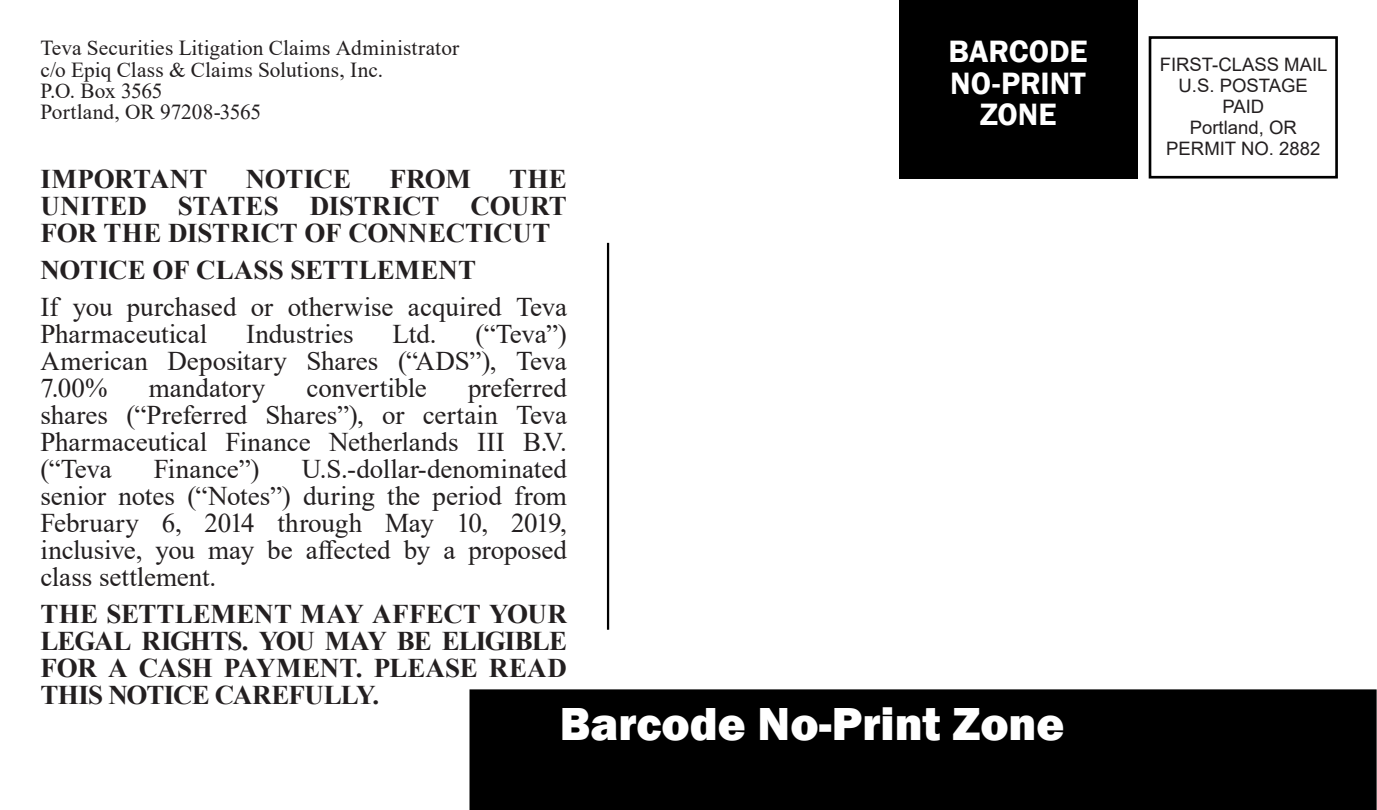
<style>
.page{position:relative;width:1377px;height:810px;background:#fff}
.page>*{position:absolute;margin:0;border:0;box-sizing:border-box;transform-origin:0 0}
.t1{font:800 47.7px "Franklin Gothic";color:#fff}
.t2{font:600 31.72px/31.7px "Franklin Gothic";color:#fff;text-align:center}
.Body_Copy{font:27px/27px "Times New Roman";color:#231f20;text-align:justify}
.Body_Copy-2{font:700 27px/27px "Times New Roman";letter-spacing:-.01em;color:#231f20;text-align:justify}
.Return_Address{font:21.38px "Times New Roman";letter-spacing:.005em;color:#231f20}
.t3{font:18.45px/21.2px "Arial";color:#231f20;text-align:center}
</style>
<div class="page">
<hr style="left:607px;top:243px;width:2px;height:387px;background:#000">
<div style="left:899px;top:0;width:238px;height:179px;background:#000"></div>
<div style="left:470px;top:689px;width:907px;height:121px;background:#000;border:3px solid #000"></div>
<div style="left:1149px;top:36px;width:189px;height:143px;border:3px solid #000"></div>
<p class="Return_Address" style="left:40px;top:33px;width:420px">Teva Securities Litigation Claims Administrator</p>
<p class="Return_Address" style="left:40px;top:54px;width:344px">c/o Epiq Class &amp; Claims Solutions, Inc.</p>
<p class="Return_Address" style="left:40px;top:76px;width:123px">P.O. Box 3565</p>
<p class="Return_Address" style="left:40px;top:97px;width:222px">Portland, OR 97208-3565</p>
<p class="Body_Copy-2" style="left:40px;top:164px;width:169px">IMPORTANT</p>
<p class="Body_Copy-2" style="left:246px;top:164px;width:107px">NOTICE</p>
<p class="Body_Copy-2" style="left:389px;top:164px;width:83px">FROM</p>
<p class="Body_Copy-2" style="left:40px;top:164px;width:528px;text-indent:469px">THE UNITED STATES DISTRICT COURT FOR THE DISTRICT OF CONNECTICUT</p>
<p class="Body_Copy-2" style="left:40px;top:256px;width:437px">NOTICE OF CLASS SETTLEMENT</p>
<p class="Body_Copy" style="left:40px;top:293px;width:528px">If you purchased or otherwise acquired Teva<br>Pharmaceutical</p>
<p class="Body_Copy" style="left:40px;top:320px;width:528px;text-indent:435px">(“Teva”)<br>American Depositary Shares (“ADS”), Teva 7.00%</p>
<p class="Body_Copy" style="left:246px;top:320px;width:109px">Industries</p>
<p class="Body_Copy" style="left:393px;top:320px;width:46px">Ltd.</p>
<p class="Body_Copy" style="left:40px;top:374px;width:528px;text-indent:428px">preferred shares (“Preferred Shares”), or certain Teva Pharmaceutical Finance Netherlands III B.V. (“Teva</p>
<p class="Body_Copy" style="left:149px;top:374px;width:118px">mandatory</p>
<p class="Body_Copy" style="left:307px;top:374px;width:122px">convertible</p>
<p class="Body_Copy" style="left:40px;top:455px;width:528px;text-indent:261px">U.S.-dollar-denominated senior notes (“Notes”) during the period from February 6, 2014 through May 10, 2019, inclusive, you may be affected by a proposed class settlement.</p>
<p class="Body_Copy-2" style="left:40px;top:600px;width:528px">THE SETTLEMENT MAY AFFECT YOUR LEGAL RIGHTS. YOU MAY BE ELIGIBLE FOR A CASH PAYMENT. PLEASE READ THIS NOTICE CAREFULLY.</p>
<p class="Body_Copy" style="left:154px;top:455px;width:107px">Finance”)</p>
<p class="t2" style="left:949px;top:36px;width:141px">BARCODE<br>NO-PRINT<br>ZONE</p>
<h1 class="t1" style="left:560px;top:693px;width:506px">Barcode No-Print Zone</h1>
<p class="t3" style="left:1160px;top:54px;width:169px">FIRST-CLASS MAIL<br>U.S. POSTAGE<br>PAID<br>Portland, OR<br>PERMIT NO. 2882</p>
</div>
